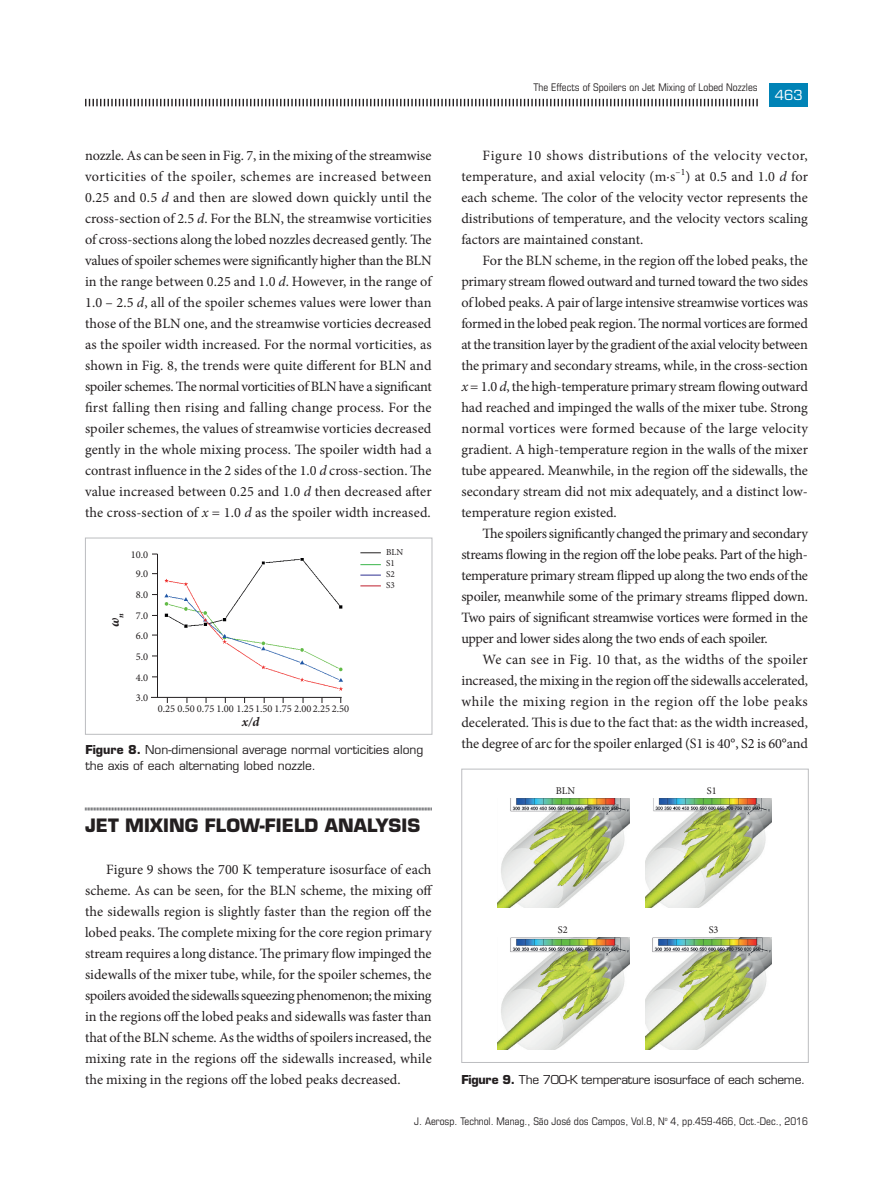
<style>
.page{position:relative;width:893px;height:1191px;background:#fff}
.page>*{position:absolute;margin:0;border:0;box-sizing:border-box;transform-origin:0 0}
.t1{font:700 18px "Eurostile LT Std";color:#231f20}
.t2{font:italic 700 14.4px "Minion Pro";color:#231f20}
.t3{font:14.25px/21px "Minion Pro";letter-spacing:-.005em;color:#231f20;text-align:justify}
.t4{font:13.5px "Eurostile LT Std";color:#fff}
.t5{font:italic 700 13.05px "Minion Pro";color:#231f20}
.t6{font:12px/16.5px "Eurostile LT Std";color:#231f20}
.t7{font:12px "Eurostile LT Std";letter-spacing:-.02em;color:#231f20}
.t8{font:condensed 10.5px "Eurostile LT Std";color:#231f20}
.t9{font:10.5px "Minion Pro";color:#231f20}
.t10{font:10.35px "Minion Pro";color:#231f20}
.t11{font:9.15px/10.9px "Minion Pro";color:#231f20}
.s1{font-style:italic}
.s2{font-weight:700}
</style>
<div class="page">
<svg style="left:85px;top:99px;width:673px;height:7px"></svg>
<div style="left:770px;top:83px;width:38px;height:23px;background:#0083b6"></div>
<img style="left:497px;top:798px;width:133px;height:110px">
<img style="left:645px;top:798px;width:127px;height:110px">
<img style="left:497px;top:937px;width:133px;height:112px">
<img style="left:645px;top:937px;width:127px;height:112px">
<div style="left:461px;top:768px;width:348px;height:294px;border:1px solid #bcbdc0"></div>
<img style="left:164px;top:553px;width:217px;height:138px">
<div style="left:346px;top:645px;width:63px;height:82px;background:#fff"></div>
<div style="left:112px;top:647px;width:94px;height:80px;background:#fff"></div>
<div style="left:346px;top:539px;width:11px;height:146px;background:#fff"></div>
<div style="left:137px;top:539px;width:210px;height:19px;background:#fff"></div>
<hr style="left:157px;top:554px;width:1px;height:143px;background:#231f20">
<hr style="left:151px;top:697px;width:191px;height:1px;background:#231f20">
<svg style="left:360px;top:552px;width:21px;height:1px"></svg>
<svg style="left:360px;top:564px;width:21px;height:1px"></svg>
<svg style="left:360px;top:575px;width:21px;height:1px"></svg>
<svg style="left:360px;top:585px;width:21px;height:1px"></svg>
<div style="left:85px;top:537px;width:347px;height:197px;border:1px solid #bcbdc0"></div>
<svg style="left:85px;top:807px;width:347px;height:4px"></svg>
<p class="t8" style="left:533px;top:81px;width:226px">The Effects of Spoilers on Jet Mixing of Lobed Nozzles</p>
<p class="t4" style="left:775px;top:86px;width:29px">463</p>
<p class="t3" style="left:85px;top:144px;width:348px">nozzle. As can be seen in Fig. 7, in the mixing of the streamwise vorticities of the spoiler, schemes are increased between 0.25 and 0.5 <span class="s1">d</span> and then are slowed down quickly until the cross-section of 2.5 <span class="s1">d</span>. For the BLN, the streamwise vorticities of cross-sections along the lobed nozzles decreased gently. The values of spoiler schemes were significantly higher than the BLN in the range between 0.25 and 1.0 <span class="s1">d</span>. However, in the range of 1.0 – 2.5 <span class="s1">d</span>, all of the spoiler schemes values were lower than those of the BLN one, and the streamwise vorticies decreased as the spoiler width increased. For the normal vorticities, as shown in Fig. 8, the trends were quite different for BLN and spoiler schemes. The normal vorticities of BLN have a significant first falling then rising and falling change process. For the spoiler schemes, the values of streamwise vorticies decreased gently in the whole mixing process. The spoiler width had a contrast influence in the 2 sides of the 1.0 <span class="s1">d</span> cross-section. The value increased between 0.25 and 1.0 <span class="s1">d</span> then decreased after the cross-section of <span class="s1">x</span> = 1.0 <span class="s1">d</span> as the spoiler width increased.</p>
<p class="t3" style="left:461px;top:145px;width:348px;text-indent:21px">Figure 10 shows distributions of the velocity vector, temperature, and axial velocity (m∙s<sup>–1</sup>) at 0.5 and 1.0 <span class="s1">d</span> for each scheme. The color of the velocity vector represents the distributions of temperature, and the velocity vectors scaling factors are maintained constant.</p>
<p class="t3" style="left:461px;top:249px;width:348px;text-indent:21px">For the BLN scheme, in the region off the lobed peaks, the primary stream flowed outward and turned toward the two sides of lobed peaks. A pair of large intensive streamwise vortices was formed in the lobed peak region. The normal vortices are formed at the transition layer by the gradient of the axial velocity between the primary and secondary streams, while, in the cross-section <span class="s1">x</span> = 1.0 <span class="s1">d</span>, the high-temperature primary stream flowing outward had reached and impinged the walls of the mixer tube. Strong normal vortices were formed because of the large velocity gradient. A high-temperature region in the walls of the mixer tube appeared. Meanwhile, in the region off the sidewalls, the secondary stream did not mix adequately, and a distinct low&shy;temperature region existed.</p>
<p class="t3" style="left:461px;top:523px;width:348px;text-indent:21px">The spoilers significantly changed the primary and secondary streams flowing in the region off the lobe peaks. Part of the high&shy;temperature primary stream flipped up along the two ends of the spoiler, meanwhile some of the primary streams flipped down.<br>Two pairs of significant streamwise vortices were formed in the upper and lower sides along the two ends of each spoiler.</p>
<p class="t3" style="left:461px;top:649px;width:348px;text-indent:21px">We can see in Fig. 10 that, as the widths of the spoiler increased, the mixing in the region off the sidewalls accelerated, while the mixing region in the region off the lobe peaks decelerated. This is due to the fact that: as the width increased, the degree of arc for the spoiler enlarged (S1 is 40°, S2 is 60°and</p>
<p class="t11" style="left:386px;top:546px;width:19px">BLN<br>S1<br>S2<br>S3</p>
<p class="t9" style="left:131px;top:547px;width:19px">10.0</p>
<p class="t9" style="left:136px;top:567px;width:14px">9.0</p>
<p class="t9" style="left:136px;top:588px;width:14px">8.0</p>
<p class="t9" style="left:136px;top:609px;width:14px">7.0</p>
<p class="t2" style="left:104px;top:627px;width:15px;rotate:-90deg">ω<sub>n</sub></p>
<p class="t9" style="left:136px;top:628px;width:14px">6.0</p>
<p class="t9" style="left:136px;top:649px;width:14px">5.0</p>
<p class="t9" style="left:136px;top:670px;width:14px">4.0</p>
<p class="t9" style="left:136px;top:690px;width:14px">3.0</p>
<p class="t9" style="left:158px;top:701px;width:193px">0.25 0.50 0.75 1.00 1.25 1.50 1.75 2.002.25 2.50</p>
<p class="t5" style="left:242px;top:712px;width:19px">x/d</p>
<p class="t6" style="left:85px;top:741px;width:339px"><span class="s2">FIGURE 8.</span> Non-dimensional average normal vorticities along the axis of each alternating lobed nozzle.</p>
<p class="t1" style="left:85px;top:814px;width:337px">JET MIXING FLOW-FI ELD ANALYSIS</p>
<p class="t3" style="left:85px;top:858px;width:349px;text-indent:21px">Figure 9 shows the 700 K temperature isosurface of each scheme. As can be seen, for the BLN scheme, the mixing off the sidewalls region is slightly faster than the region off the lobed peaks. The complete mixing for the core region primary stream requires a long distance. The primary flow impinged the sidewalls of the mixer tube, while, for the spoiler schemes, the spoilers avoided the sidewalls squeezing phenomenon; the mixing in the regions off the lobed peaks and sidewalls was faster than that of the BLN scheme. As the widths of spoilers increased, the mixing rate in the regions off the sidewalls increased, while the mixing in the regions off the lobed peaks decreased.</p>
<p class="t10" style="left:556px;top:783px;width:21px">BLN</p>
<p class="t10" style="left:707px;top:783px;width:11px">S1</p>
<p class="t10" style="left:558px;top:922px;width:11px">S2</p>
<p class="t10" style="left:709px;top:922px;width:11px">S3</p>
<p class="t7" style="left:461px;top:1072px;width:346px"><span class="s2">FIGURE 9.</span> The 700-K temperature isosurface of each scheme.</p>
<p class="t8" style="left:414px;top:1114px;width:395px">J. Aerosp. Technol. Manag., São José dos Campos, Vol.8, N<sup>o</sup> 4, pp.459-466, Oct.-Dec., 2016</p>
</div>
